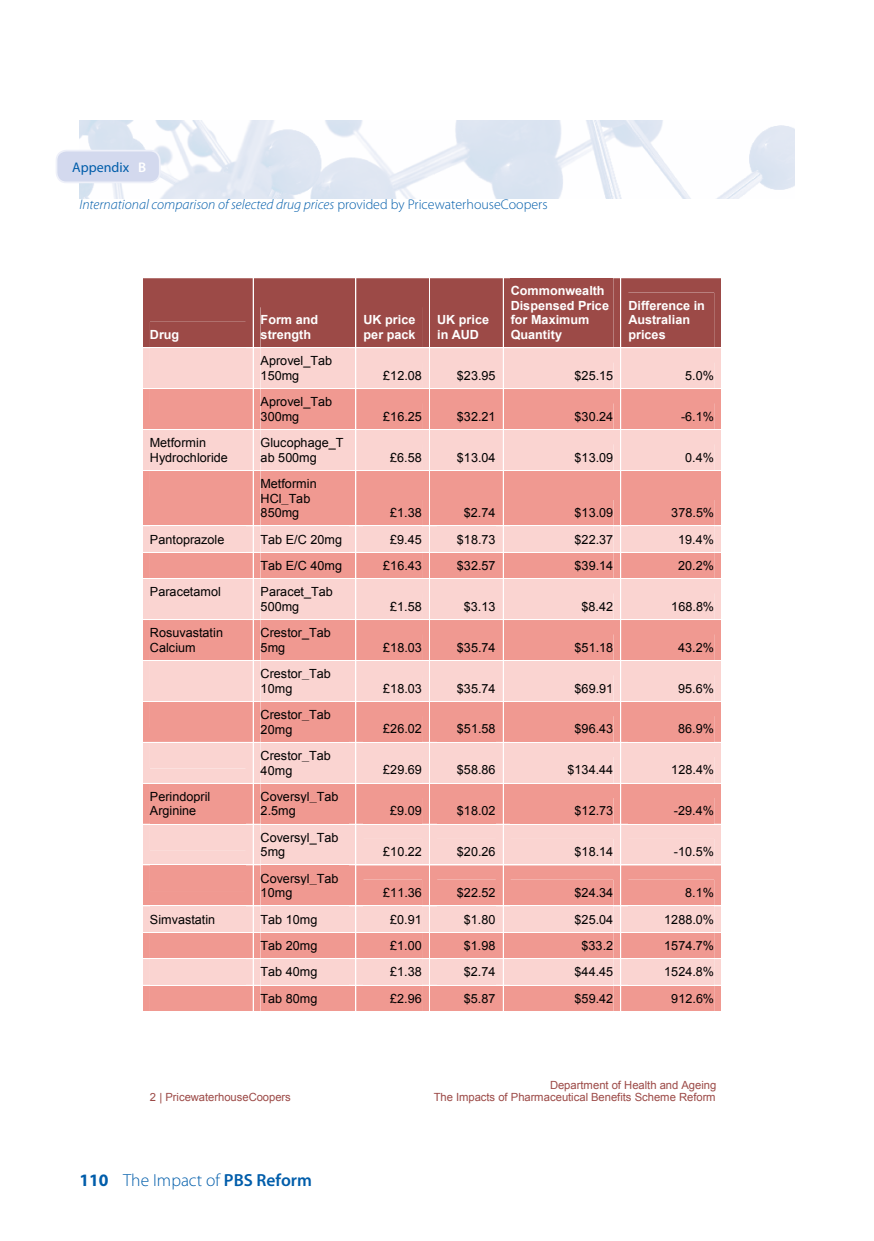
<style>
.page{position:relative;width:874px;height:1241px;background:#fff}
.page>*{position:absolute;margin:0;border:0;box-sizing:border-box;transform-origin:0 0}
.t1{font:300 17.5px "Myriad Pro";color:#005daa}
.t2{font:italic 300 14px "Myriad Pro";color:#005daa}
.t3{font:14px "Myriad Pro";color:#005daa}
.t4{font:12.6px/14.5px "Arial";letter-spacing:.005em;color:#000}
.t5{font:700 12.6px/14.5px "Arial";color:#fff}
.t6{font:11.2px "Arial";letter-spacing:-.005em;color:#9c4a47}
.s1{font-weight:600;color:#fff}
.s2{font-style:normal}
.s3{font-weight:700}
.s4{font-weight:600}
</style>
<div class="page">
<img style="left:79px;top:121px;width:715px;height:77px">
<div style="left:56px;top:151px;width:104px;height:31px;background:#d3d9ee;border-radius:10px"></div>
<div style="left:56px;top:150px;width:104px;height:33px;border:2px solid #eef0f9;border-radius:10px"></div>
<svg style="left:143px;top:278px;width:578px;height:733px;background:#edaea9"></svg>
<p class="t3" style="left:72px;top:158px;width:75px">Appendix <span class="s1">B</span></p>
<p class="t2" style="left:79px;top:196px;width:469px">International comparison of selected drug prices <span class="s2">provided by PricewaterhouseCoopers</span></p>
<p class="t5" style="left:150px;top:327px;width:31px">Drug</p>
<p class="t5" style="left:260px;top:313px;width:59px">Form and strength</p>
<p class="t5" style="left:363px;top:313px;width:54px">UK price per pack</p>
<p class="t5" style="left:437px;top:313px;width:53px">UK price in AUD</p>
<p class="t5" style="left:510px;top:284px;width:100px">Commonwealth<br>Dispensed Price for Maximum<br>Quantity</p>
<p class="t5" style="left:628px;top:298px;width:78px">Difference in<br>Australian prices</p>
<p class="t4" style="left:260px;top:354px;width:73px">Aprovel_Tab<br>150mg</p>
<p class="t4" style="left:260px;top:395px;width:73px">Aprovel_Tab<br>300mg</p>
<p class="t4" style="left:150px;top:435px;width:79px">Metformin<br>Hydrochloride</p>
<p class="t4" style="left:260px;top:435px;width:84px">Glucophage_T ab 500mg</p>
<p class="t4" style="left:260px;top:476px;width:58px">Metformin<br>HCl_Tab<br>850mg</p>
<p class="t4" style="left:383px;top:368px;width:40px">£12.08</p>
<p class="t4" style="left:456px;top:368px;width:40px">$23.95</p>
<p class="t4" style="left:574px;top:368px;width:40px">$25.15</p>
<p class="t4" style="left:685px;top:368px;width:30px">5.0%</p>
<p class="t4" style="left:383px;top:409px;width:40px">£16.25</p>
<p class="t4" style="left:456px;top:409px;width:40px">$32.21</p>
<p class="t4" style="left:574px;top:409px;width:40px">$30.24</p>
<p class="t4" style="left:680px;top:409px;width:35px">-6.1%</p>
<p class="t4" style="left:390px;top:450px;width:33px">£6.58</p>
<p class="t4" style="left:456px;top:450px;width:40px">$13.04</p>
<p class="t4" style="left:574px;top:450px;width:40px">$13.09</p>
<p class="t4" style="left:685px;top:450px;width:30px">0.4%</p>
<p class="t4" style="left:390px;top:505px;width:33px">£1.38</p>
<p class="t4" style="left:463px;top:505px;width:33px">$2.74</p>
<p class="t4" style="left:574px;top:505px;width:40px">$13.09</p>
<p class="t4" style="left:671px;top:505px;width:44px">378.5%</p>
<p class="t4" style="left:150px;top:532px;width:76px">Pantoprazole</p>
<p class="t4" style="left:260px;top:532px;width:83px">Tab E/C 20mg</p>
<p class="t4" style="left:390px;top:532px;width:33px">£9.45</p>
<p class="t4" style="left:456px;top:532px;width:40px">$18.73</p>
<p class="t4" style="left:574px;top:532px;width:40px">$22.37</p>
<p class="t4" style="left:677px;top:532px;width:37px">19.4%</p>
<p class="t4" style="left:260px;top:558px;width:83px">Tab E/C 40mg</p>
<p class="t4" style="left:383px;top:558px;width:40px">£16.43</p>
<p class="t4" style="left:456px;top:558px;width:40px">$32.57</p>
<p class="t4" style="left:574px;top:558px;width:40px">$39.14</p>
<p class="t4" style="left:677px;top:558px;width:37px">20.2%</p>
<p class="t4" style="left:150px;top:584px;width:72px">Paracetamol</p>
<p class="t4" style="left:260px;top:584px;width:74px">Paracet_Tab<br>500mg</p>
<p class="t4" style="left:390px;top:599px;width:33px">£1.58</p>
<p class="t4" style="left:463px;top:599px;width:33px">$3.13</p>
<p class="t4" style="left:581px;top:599px;width:33px">$8.42</p>
<p class="t4" style="left:671px;top:599px;width:44px">168.8%</p>
<p class="t4" style="left:150px;top:625px;width:75px">Rosuvastatin<br>Calcium</p>
<p class="t4" style="left:260px;top:625px;width:72px">Crestor_Tab<br>5mg</p>
<p class="t4" style="left:260px;top:666px;width:72px">Crestor_Tab<br>10mg</p>
<p class="t4" style="left:260px;top:707px;width:72px">Crestor_Tab<br>20mg</p>
<p class="t4" style="left:260px;top:748px;width:72px">Crestor_Tab<br>40mg</p>
<p class="t4" style="left:150px;top:789px;width:62px">Perindopril<br>Arginine</p>
<p class="t4" style="left:260px;top:789px;width:79px">Coversyl_Tab<br>2.5mg</p>
<p class="t4" style="left:260px;top:830px;width:79px">Coversyl_Tab<br>5mg</p>
<p class="t4" style="left:260px;top:870px;width:79px">Coversyl_Tab<br>10mg</p>
<p class="t4" style="left:383px;top:640px;width:40px">£18.03</p>
<p class="t4" style="left:456px;top:640px;width:40px">$35.74</p>
<p class="t4" style="left:574px;top:640px;width:40px">$51.18</p>
<p class="t4" style="left:677px;top:640px;width:37px">43.2%</p>
<p class="t4" style="left:383px;top:681px;width:40px">£18.03</p>
<p class="t4" style="left:456px;top:681px;width:40px">$35.74</p>
<p class="t4" style="left:574px;top:681px;width:40px">$69.91</p>
<p class="t4" style="left:677px;top:681px;width:37px">95.6%</p>
<p class="t4" style="left:383px;top:721px;width:40px">£26.02</p>
<p class="t4" style="left:456px;top:721px;width:40px">$51.58</p>
<p class="t4" style="left:574px;top:721px;width:40px">$96.43</p>
<p class="t4" style="left:677px;top:721px;width:37px">86.9%</p>
<p class="t4" style="left:383px;top:762px;width:40px">£29.69</p>
<p class="t4" style="left:456px;top:762px;width:40px">$58.86</p>
<p class="t4" style="left:567px;top:762px;width:47px">$134.44</p>
<p class="t4" style="left:671px;top:762px;width:44px">128.4%</p>
<p class="t4" style="left:390px;top:803px;width:33px">£9.09</p>
<p class="t4" style="left:456px;top:803px;width:40px">$18.02</p>
<p class="t4" style="left:574px;top:803px;width:40px">$12.73</p>
<p class="t4" style="left:673px;top:803px;width:42px">-29.4%</p>
<p class="t4" style="left:383px;top:844px;width:40px">£10.22</p>
<p class="t4" style="left:456px;top:844px;width:40px">$20.26</p>
<p class="t4" style="left:574px;top:844px;width:40px">$18.14</p>
<p class="t4" style="left:673px;top:844px;width:42px">-10.5%</p>
<p class="t4" style="left:383px;top:885px;width:40px">£11.36</p>
<p class="t4" style="left:456px;top:885px;width:40px">$22.52</p>
<p class="t4" style="left:574px;top:885px;width:40px">$24.34</p>
<p class="t4" style="left:685px;top:885px;width:30px">8.1%</p>
<p class="t4" style="left:150px;top:911px;width:67px">Simvastatin</p>
<p class="t4" style="left:260px;top:911px;width:58px">Tab 10mg</p>
<p class="t4" style="left:390px;top:911px;width:33px">£0.91</p>
<p class="t4" style="left:463px;top:911px;width:33px">$1.80</p>
<p class="t4" style="left:574px;top:911px;width:40px">$25.04</p>
<p class="t4" style="left:664px;top:911px;width:51px">1288.0%</p>
<p class="t4" style="left:260px;top:938px;width:58px">Tab 20mg</p>
<p class="t4" style="left:390px;top:938px;width:33px">£1.00</p>
<p class="t4" style="left:463px;top:938px;width:33px">$1.98</p>
<p class="t4" style="left:581px;top:938px;width:33px">$33.2</p>
<p class="t4" style="left:664px;top:938px;width:51px">1574.7%</p>
<p class="t4" style="left:260px;top:964px;width:58px">Tab 40mg</p>
<p class="t4" style="left:390px;top:964px;width:33px">£1.38</p>
<p class="t4" style="left:463px;top:964px;width:33px">$2.74</p>
<p class="t4" style="left:574px;top:964px;width:40px">$44.45</p>
<p class="t4" style="left:664px;top:964px;width:51px">1524.8%</p>
<p class="t4" style="left:260px;top:991px;width:58px">Tab 80mg</p>
<p class="t4" style="left:390px;top:991px;width:33px">£2.96</p>
<p class="t4" style="left:463px;top:991px;width:33px">$5.87</p>
<p class="t4" style="left:574px;top:991px;width:40px">$59.42</p>
<p class="t4" style="left:671px;top:991px;width:44px">912.6%</p>
<p class="t6" style="left:549px;top:1077px;width:168px">Department of Health and Ageing</p>
<p class="t6" style="left:150px;top:1089px;width:142px">2 | PricewaterhouseCoopers</p>
<p class="t6" style="left:433px;top:1089px;width:283px">The Impacts of Pharmaceutical Benefits Scheme Reform</p>
<p class="t1" style="left:79px;top:1168px;width:234px"><span class="s3">110</span> The Impact of <span class="s4">PBS Reform</span></p>
</div>
